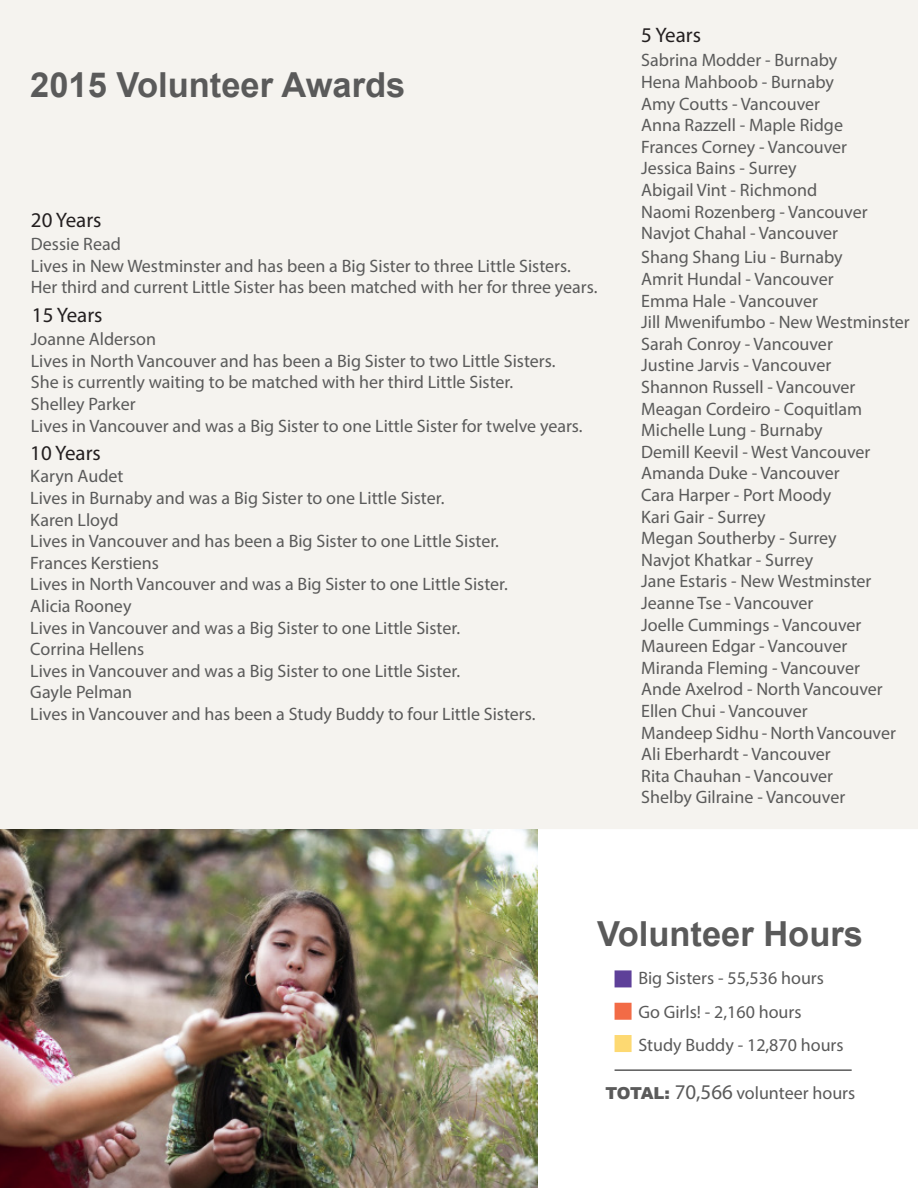
<style>
.page{position:relative;width:918px;height:1188px;background:#fff}
.page>*{position:absolute;margin:0;border:0;box-sizing:border-box;transform-origin:0 0}
.t1{font:700 34.5px "Arial";color:#5a5a5a}
.t2{font:21px "Myriad Pro";color:#231f20}
.t3{font:18px "Myriad Pro";color:#5a5a5a}
.s1{font-family:"Arial";font-weight:900;font-size:16.5px}
.s2{font-size:21px}
</style>
<div class="page">
<div style="left:0;top:0;width:918px;height:829px;background:#f5f3ef"></div>
<div style="left:615px;top:970px;width:17px;height:17px;background:#5e4099;border:2px solid #5e4099"></div>
<div style="left:615px;top:1003px;width:17px;height:17px;background:#f26b46;border:2px solid #f26b46"></div>
<div style="left:615px;top:1035px;width:17px;height:17px;background:#fdd972;border:2px solid #fdd972"></div>
<hr style="left:615px;top:1069px;width:237px;height:2px;background:#5a5a5a">
<img style="left:0;top:829px;width:538px;height:359px">
<p class="t1" style="left:30px;top:63px;width:377px">2015 Volunteer Awards</p>
<p class="t2" style="left:31px;top:207px;width:72px">20 Years</p>
<p class="t3" style="left:31px;top:233px;width:91px">Dessie Read</p>
<p class="t3" style="left:31px;top:255px;width:541px">Lives in New Westminster and has been a Big Sister to three Little Sisters.</p>
<p class="t3" style="left:31px;top:276px;width:568px">Her third and current Little Sister has been matched with her for three years.</p>
<p class="t2" style="left:32px;top:302px;width:72px">15 Years</p>
<p class="t3" style="left:31px;top:328px;width:127px">Joanne Alderson</p>
<p class="t3" style="left:31px;top:350px;width:526px">Lives in North Vancouver and has been a Big Sister to two Little Sisters.</p>
<p class="t3" style="left:31px;top:371px;width:484px">She is currently waiting to be matched with her third Little Sister.</p>
<p class="t3" style="left:31px;top:393px;width:106px">Shelley Parker</p>
<p class="t3" style="left:31px;top:415px;width:553px">Lives in Vancouver and was a Big Sister to one Little Sister for twelve years.</p>
<p class="t2" style="left:30px;top:440px;width:72px">10 Years</p>
<p class="t3" style="left:30px;top:465px;width:95px">Karyn Audet</p>
<p class="t3" style="left:30px;top:487px;width:416px">Lives in Burnaby and was a Big Sister to one Little Sister.</p>
<p class="t3" style="left:30px;top:508px;width:90px">Karen Lloyd</p>
<p class="t3" style="left:30px;top:530px;width:470px">Lives in Vancouver and has been a Big Sister to one Little Sister.</p>
<p class="t3" style="left:30px;top:552px;width:130px">Frances Kerstiens</p>
<p class="t3" style="left:30px;top:573px;width:479px">Lives in North Vancouver and was a Big Sister to one Little Sister.</p>
<p class="t3" style="left:30px;top:595px;width:103px">Alicia Rooney</p>
<p class="t3" style="left:30px;top:616px;width:431px">Lives in Vancouver and was a Big Sister to one Little Sister.</p>
<p class="t3" style="left:30px;top:638px;width:116px">Corrina Hellens</p>
<p class="t3" style="left:30px;top:660px;width:431px">Lives in Vancouver and was a Big Sister to one Little Sister.</p>
<p class="t3" style="left:30px;top:681px;width:103px">Gayle Pelman</p>
<p class="t3" style="left:30px;top:703px;width:507px">Lives in Vancouver and has been a Study Buddy to four Little Sisters.</p>
<p class="t2" style="left:641px;top:22px;width:61px">5 Years</p>
<p class="t3" style="left:641px;top:49px;width:198px">Sabrina Modder - Burnaby</p>
<p class="t3" style="left:641px;top:71px;width:194px">Hena Mahboob - Burnaby</p>
<p class="t3" style="left:641px;top:92px;width:180px">Amy Coutts - Vancouver</p>
<p class="t3" style="left:641px;top:114px;width:203px">Anna Razzell - Maple Ridge</p>
<p class="t3" style="left:641px;top:136px;width:208px">Frances Corney - Vancouver</p>
<p class="t3" style="left:641px;top:157px;width:157px">Jessica Bains - Surrey</p>
<p class="t3" style="left:641px;top:179px;width:177px">Abigail Vint - Richmond</p>
<p class="t3" style="left:641px;top:200px;width:228px">Naomi Rozenberg - Vancouver</p>
<p class="t3" style="left:641px;top:222px;width:198px">Navjot Chahal - Vancouver</p>
<p class="t3" style="left:641px;top:246px;width:203px">Shang Shang Liu - Burnaby</p>
<p class="t3" style="left:641px;top:268px;width:194px">Amrit Hundal - Vancouver</p>
<p class="t3" style="left:641px;top:289px;width:178px">Emma Hale - Vancouver</p>
<p class="t3" style="left:641px;top:311px;width:270px">Jill Mwenifumbo - New Westminster</p>
<p class="t3" style="left:641px;top:333px;width:193px">Sarah Conroy - Vancouver</p>
<p class="t3" style="left:641px;top:354px;width:192px">Justine Jarvis - Vancouver</p>
<p class="t3" style="left:641px;top:376px;width:216px">Shannon Russell - Vancouver</p>
<p class="t3" style="left:641px;top:397px;width:223px">Meagan Cordeiro - Coquitlam</p>
<p class="t3" style="left:641px;top:419px;width:183px">Michelle Lung - Burnaby</p>
<p class="t3" style="left:641px;top:441px;width:231px">Demill Keevil - West Vancouver</p>
<p class="t3" style="left:641px;top:462px;width:200px">Amanda Duke - Vancouver</p>
<p class="t3" style="left:641px;top:484px;width:192px">Cara Harper - Port Moody</p>
<p class="t3" style="left:641px;top:506px;width:126px">Kari Gair - Surrey</p>
<p class="t3" style="left:641px;top:527px;width:197px">Megan Southerby - Surrey</p>
<p class="t3" style="left:641px;top:549px;width:173px">Navjot Khatkar - Surrey</p>
<p class="t3" style="left:641px;top:570px;width:232px">Jane Estaris - New Westminster</p>
<p class="t3" style="left:641px;top:592px;width:174px">Jeanne Tse - Vancouver</p>
<p class="t3" style="left:641px;top:614px;width:222px">Joelle Cummings - Vancouver</p>
<p class="t3" style="left:641px;top:635px;width:208px">Maureen Edgar - Vancouver</p>
<p class="t3" style="left:641px;top:657px;width:220px">Miranda Fleming - Vancouver</p>
<p class="t3" style="left:641px;top:678px;width:243px">Ande Axelrod - North Vancouver</p>
<p class="t3" style="left:641px;top:700px;width:168px">Ellen Chui - Vancouver</p>
<p class="t3" style="left:641px;top:722px;width:256px">Mandeep Sidhu - North Vancouver</p>
<p class="t3" style="left:641px;top:743px;width:191px">Ali Eberhardt - Vancouver</p>
<p class="t3" style="left:641px;top:765px;width:193px">Rita Chauhan - Vancouver</p>
<p class="t3" style="left:641px;top:786px;width:206px">Shelby Gilraine - Vancouver</p>
<p class="t1" style="left:597px;top:912px;width:267px">Volunteer Hours</p>
<p class="t3" style="left:638px;top:967px;width:187px">Big Sisters - 55,536 hours</p>
<p class="t3" style="left:638px;top:1001px;width:165px">Go Girls! - 2,160 hours</p>
<p class="t3" style="left:638px;top:1034px;width:207px">Study Buddy - 12,870 hours</p>
<p class="t3" style="left:605px;top:1082px;width:251px"><span class="s1">TOTAL:</span> <span class="s2">70,566</span> volunteer hours</p>
</div>
